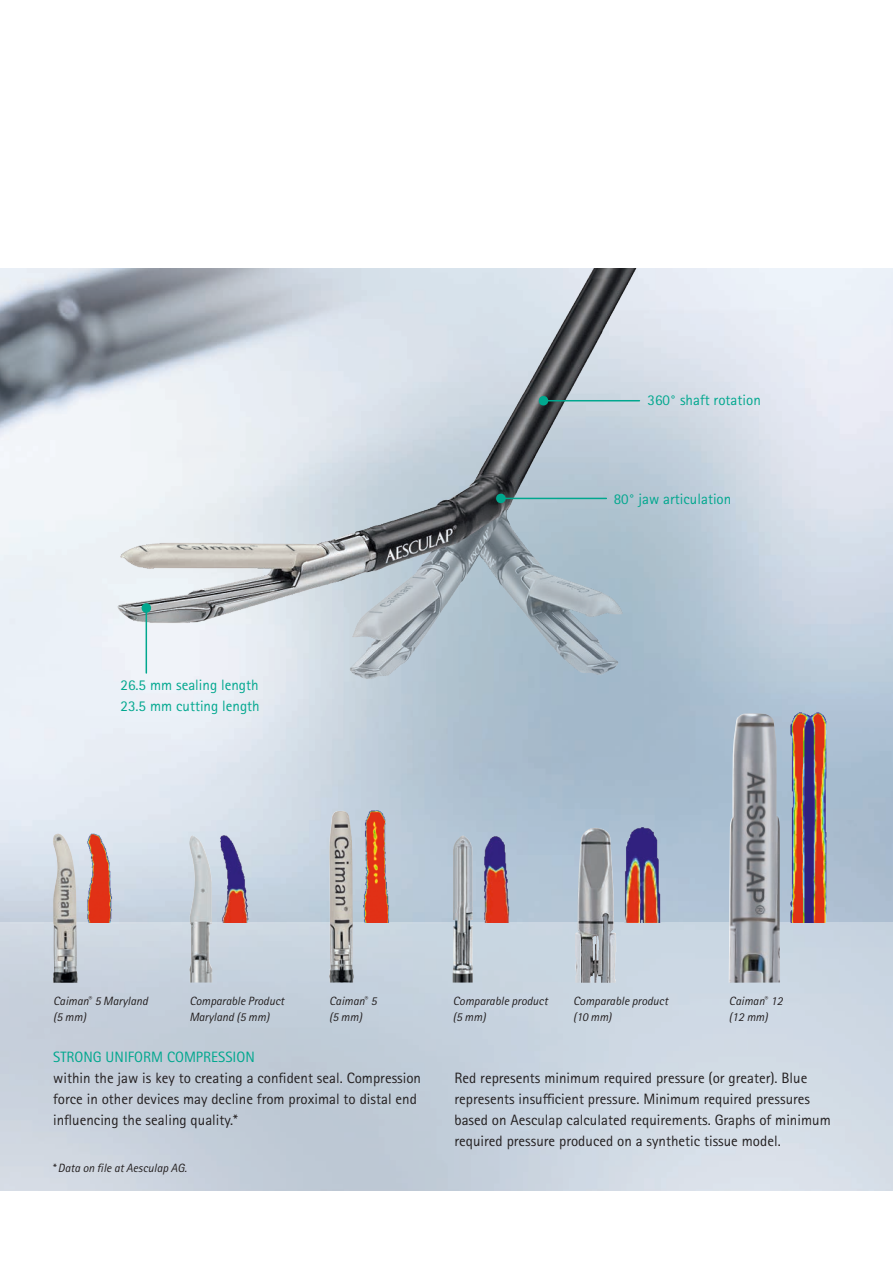
<style>
.page{position:relative;width:893px;height:1263px;background:#fff}
.page>*{position:absolute;margin:0;border:0;box-sizing:border-box;transform-origin:0 0}
._21_Source_reference{font:15px/21px "Rotis Sans Serif Pro";color:#231f20}
._21_Source_reference-2{font:15px "Rotis Sans Serif Pro";color:#00a78e}
._20_Table_content__t{font:italic 12px/16.5px "Rotis Sans Serif Pro";color:#231f20}
._21_Source_reference-3{font:italic 12px "Rotis Sans Serif Pro";color:#231f20}
.s1{font-style:normal}
</style>
<div class="page">
<img style="left:0;top:269px;width:893px;height:653px">
<div style="left:0;top:922px;width:893px;height:269px;background:linear-gradient(to right,#c2ccd8,#d0dbe5)"></div>
<img style="left:729px;top:713px;width:51px;height:270px">
<img style="left:575px;top:828px;width:41px;height:155px">
<img style="left:189px;top:835px;width:23px;height:147px">
<img style="left:53px;top:834px;width:25px;height:149px">
<img style="left:112px;top:269px;width:614px;height:503px">
<svg style="left:141px;top:603px;width:11px;height:10px"></svg>
<svg style="left:538px;top:395px;width:11px;height:11px"></svg>
<hr style="left:146px;top:610px;width:1px;height:63px;background:#00a78e">
<hr style="left:544px;top:400px;width:95px;height:1px;background:#00a78e">
<svg style="left:495px;top:493px;width:11px;height:11px"></svg>
<hr style="left:502px;top:498px;width:104px;height:1px;background:#00a78e">
<img style="left:787px;top:709px;width:40px;height:213px">
<img style="left:618px;top:811px;width:46px;height:111px">
<img style="left:347px;top:806px;width:59px;height:116px">
<img style="left:76px;top:829px;width:46px;height:93px">
<img style="left:470px;top:833px;width:50px;height:89px">
<img style="left:208px;top:828px;width:51px;height:94px">
<img style="left:453px;top:835px;width:20px;height:147px">
<img style="left:329px;top:811px;width:25px;height:171px">
<p class="_21_Source_reference-2" style="left:648px;top:391px;width:115px">360° shaft rotation</p>
<p class="_21_Source_reference-2" style="left:121px;top:676px;width:140px">26.5 mm sealing length</p>
<p class="_21_Source_reference-2" style="left:121px;top:697px;width:141px">23.5 mm cutting length</p>
<p class="_21_Source_reference-2" style="left:614px;top:490px;width:119px">80° jaw articulation</p>
<p class="_20_Table_content__t" style="left:53px;top:993px;width:96px">Caiman<sup>®</sup> 5 Maryland (5 mm)</p>
<p class="_20_Table_content__t" style="left:189px;top:993px;width:96px">Comparable Product</p>
<p class="_20_Table_content__t" style="left:189px;top:1009px;width:82px">Maryland (5 mm)</p>
<p class="_20_Table_content__t" style="left:329px;top:993px;width:49px">Caiman<sup>®</sup> 5 (5 mm)</p>
<p class="_20_Table_content__t" style="left:453px;top:993px;width:96px">Comparable product</p>
<p class="_20_Table_content__t" style="left:453px;top:1009px;width:34px">(5 mm)</p>
<p class="_20_Table_content__t" style="left:573px;top:993px;width:96px">Comparable product</p>
<p class="_20_Table_content__t" style="left:573px;top:1009px;width:40px">(10 mm)</p>
<p class="_20_Table_content__t" style="left:729px;top:993px;width:55px">Caiman<sup>®</sup> 12 (12 mm)</p>
<p class="_21_Source_reference-2" style="left:53px;top:1048px;width:203px">STRONG UNIFORM COMPRESSION</p>
<p class="_21_Source_reference" style="left:53px;top:1067px;width:369px">within the jaw is key to creating a confident seal. Compression force in other devices may decline from proximal to distal end influencing the sealing quality.*</p>
<p class="_21_Source_reference" style="left:454px;top:1067px;width:378px">Red represents minimum required pressure (or greater). Blue represents insufficient pressure. Minimum required pressures based on Aesculap calculated requirements. Graphs of minimum required pressure produced on a synthetic tissue model.</p>
<p class="_21_Source_reference-3" style="left:53px;top:1160px;width:135px"><span class="s1">*</span>Data on file at Aesculap AG.</p>
</div>
